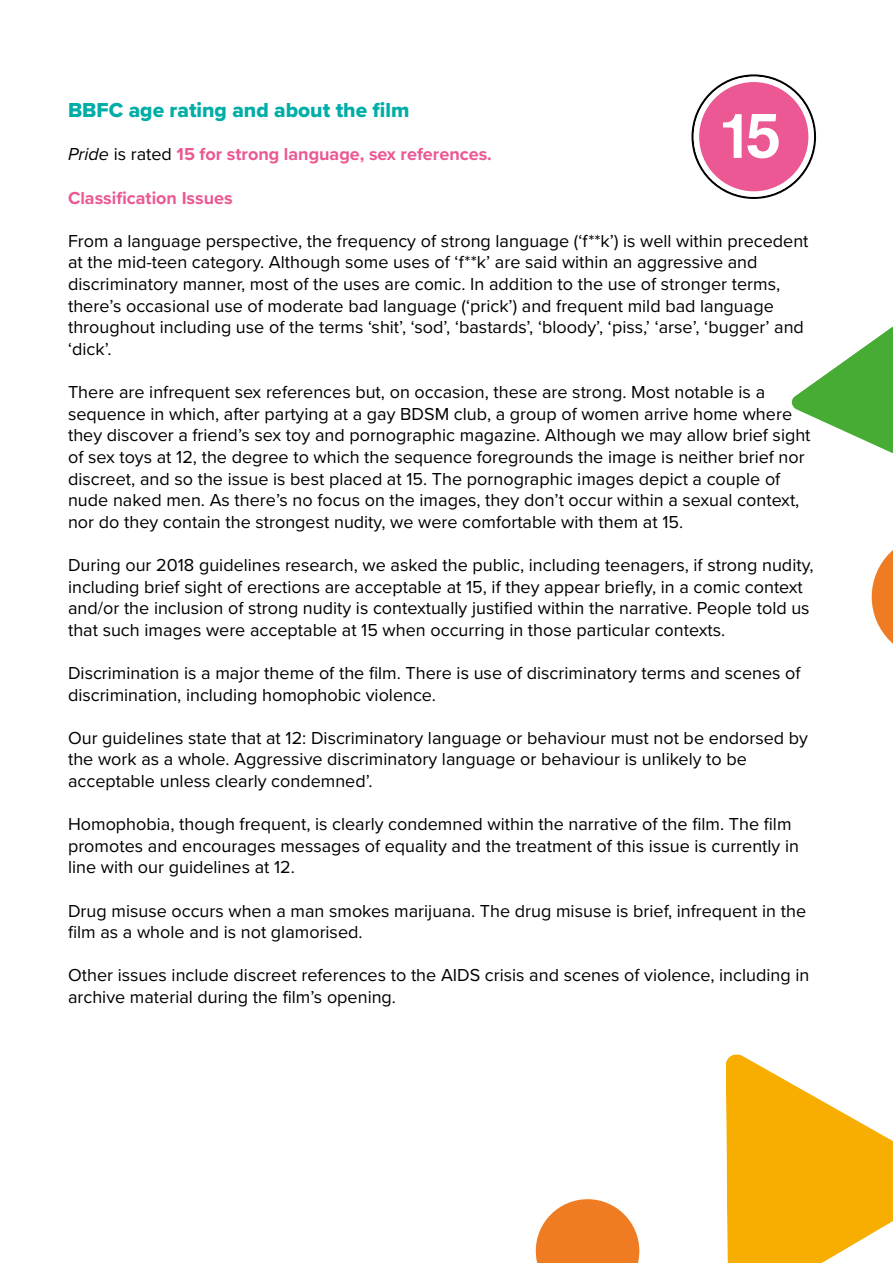
<style>
.page{position:relative;width:893px;height:1263px;background:#fff}
.page>*{position:absolute;margin:0;border:0;box-sizing:border-box;transform-origin:0 0}
.t1{font:21px "Proxima Nova Extrabld";color:#00ada7}
.t2{font:18px/21.6px "Proxima Nova";color:#000}
.t3{font:700 18px "Proxima Nova";color:#eb5893}
.s1{font-weight:400;font-style:italic;color:#000}
.s2{font-weight:400;color:#000}
</style>
<div class="page">
<svg style="left:691px;top:74px;width:125px;height:125px"></svg>
<svg style="left:726px;top:1054px;width:167px;height:209px"></svg>
<svg style="left:536px;top:1199px;width:103px;height:64px"></svg>
<svg style="left:872px;top:550px;width:21px;height:94px"></svg>
<svg style="left:791px;top:326px;width:102px;height:128px"></svg>
<p class="t1" style="left:68px;top:95px;width:343px">BBFC age rating and about the film</p>
<p class="t3" style="left:68px;top:141px;width:425px"><span class="s1">Pride</span> <span class="s2">is rated</span> 15 for strong language, sex references.</p>
<p class="t3" style="left:68px;top:184px;width:166px">Classification Issues</p>
<p class="t2" style="left:68px;top:229px;width:742px">From a language perspective, the frequency of strong language (‘f**k’) is well within precedent at the mid-teen category. Although some uses of ‘f**k’ are said within an aggressive and discriminatory manner, most of the uses are comic. In addition to the use of stronger terms, there’s occasional use of moderate bad language (‘prick’) and frequent mild bad language throughout including use of the terms ‘shit’, ‘sod’, ‘bastards’, ‘bloody’, ‘piss,’ ‘arse’, ‘bugger’ and ‘dick’.</p>
<p class="t2" style="left:68px;top:380px;width:744px">There are infrequent sex references but, on occasion, these are strong. Most notable is a sequence in which, after partying at a gay BDSM club, a group of women arrive home where they discover a friend’s sex toy and pornographic magazine. Although we may allow brief sight of sex toys at 12, the degree to which the sequence foregrounds the image is neither brief nor discreet, and so the issue is best placed at 15. The pornographic images depict a couple of nude naked men. As there’s no focus on the images, they don’t occur within a sexual context, nor do they contain the strongest nudity, we were comfortable with them at 15.</p>
<p class="t2" style="left:68px;top:553px;width:747px">During our 2018 guidelines research, we asked the public, including teenagers, if strong nudity, including brief sight of erections are acceptable at 15, if they appear briefly, in a comic context and/or the inclusion of strong nudity is contextually justified within the narrative. People told us that such images were acceptable at 15 when occurring in those particular contexts.</p>
<p class="t2" style="left:68px;top:661px;width:734px">Discrimination is a major theme of the film. There is use of discriminatory terms and scenes of discrimination, including homophobic violence.</p>
<p class="t2" style="left:68px;top:726px;width:741px">Our guidelines state that at 12: Discriminatory language or behaviour must not be endorsed by the work as a whole. Aggressive discriminatory language or behaviour is unlikely to be acceptable unless clearly condemned’.</p>
<p class="t2" style="left:68px;top:812px;width:732px">Homophobia, though frequent, is clearly condemned within the narrative of the film. The film promotes and encourages messages of equality and the treatment of this issue is currently in line with our guidelines at 12.</p>
<p class="t2" style="left:68px;top:899px;width:740px">Drug misuse occurs when a man smokes marijuana. The drug misuse is brief, infrequent in the film as a whole and is not glamorised.</p>
<p class="t2" style="left:68px;top:964px;width:743px">Other issues include discreet references to the AIDS crisis and scenes of violence, including in archive material during the film’s opening.</p>
</div>
